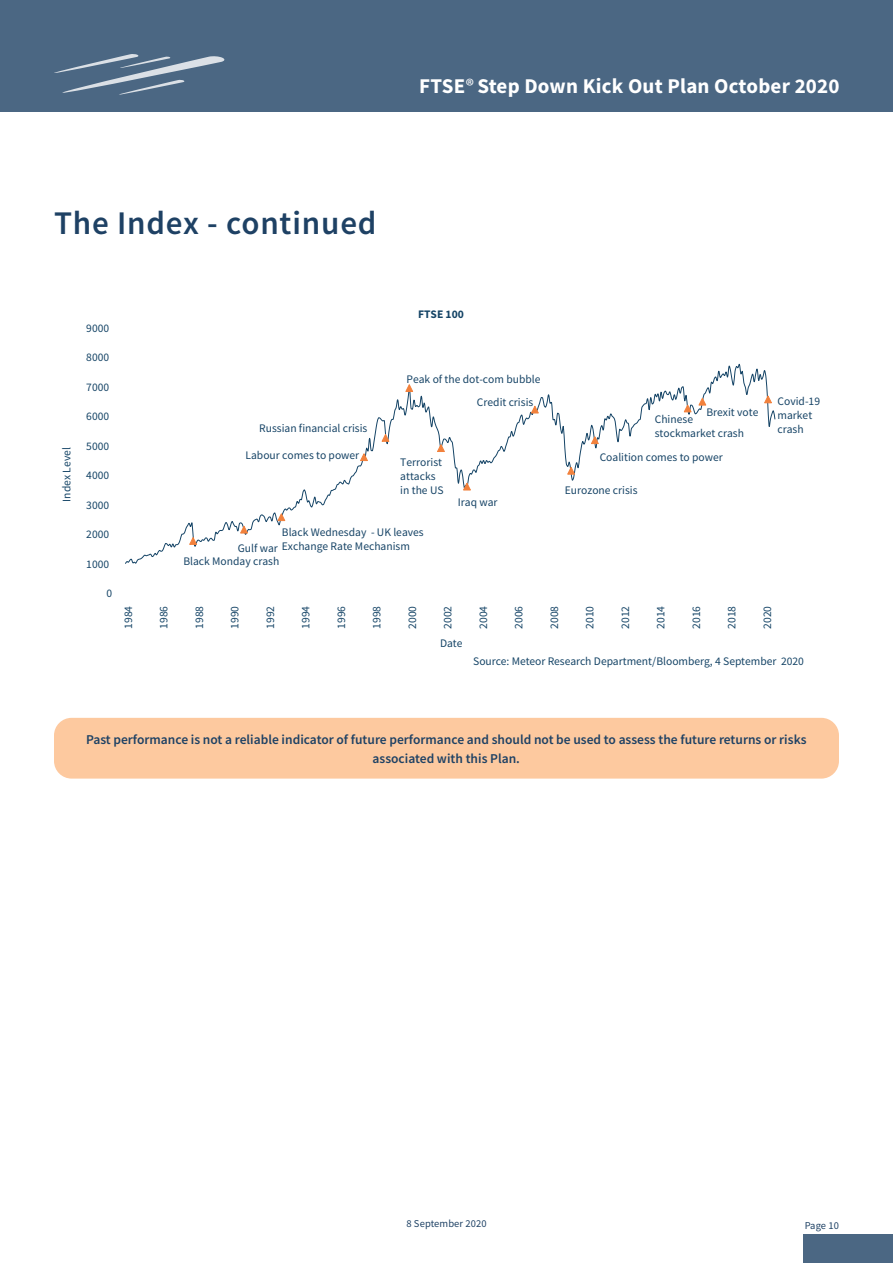
<style>
.page{position:relative;width:893px;height:1263px;background:#fff}
.page>*{position:absolute;margin:0;border:0;box-sizing:border-box;transform-origin:0 0}
.Heading{font:600 33px "Source Sans Pro";letter-spacing:.025em;color:#1e4164}
.t1{font:700 21px "Source Sans Pro";letter-spacing:.01em;color:#fff}
.Body_Text{font:600 13.5px/18.8px "Source Sans Pro";color:#1e4164;text-align:center}
.t2{font:11.55px/13.8px "Source Sans Pro";color:#174466}
.t3{font:11.55px "Source Sans Pro";color:#154466}
.t4{font:700 11.55px "Source Sans Pro";color:#154466}
.t5{font:10.5px "Source Sans Pro";letter-spacing:.01em;color:#1e4164}
.s1{font-family:"Myriad Pro";font-weight:400}
</style>
<div class="page">
<div style="left:1px;top:0;width:892px;height:112px;background:#4b6783"></div>
<hr style="left:0;top:0;width:1px;height:112px;background:#4b6783">
<svg style="left:54px;top:54px;width:171px;height:41px"></svg>
<svg style="left:125px;top:363px;width:651px;height:201px"></svg>
<svg style="left:188px;top:536px;width:10px;height:9px"></svg>
<svg style="left:239px;top:525px;width:10px;height:9px"></svg>
<svg style="left:276px;top:512px;width:10px;height:9px"></svg>
<svg style="left:359px;top:452px;width:10px;height:9px"></svg>
<svg style="left:381px;top:433px;width:9px;height:9px"></svg>
<svg style="left:404px;top:383px;width:10px;height:9px"></svg>
<svg style="left:436px;top:443px;width:10px;height:9px"></svg>
<svg style="left:462px;top:482px;width:10px;height:9px"></svg>
<svg style="left:530px;top:405px;width:10px;height:9px"></svg>
<svg style="left:566px;top:466px;width:10px;height:9px"></svg>
<svg style="left:590px;top:435px;width:10px;height:9px"></svg>
<svg style="left:683px;top:397px;width:24px;height:16px"></svg>
<svg style="left:763px;top:395px;width:10px;height:9px"></svg>
<div style="left:803px;top:1234px;width:90px;height:29px;background:#4b6783"></div>
<div style="left:54px;top:718px;width:785px;height:61px;background:#fdc99f;border-radius:18px"></div>
<h2 class="t1" style="left:419px;top:72px;width:422px">FTSE<span class="s1">®</span> Step Down Kick Out Plan October 2020</h2>
<p class="Heading" style="left:54px;top:201px;width:324px">The Index - continued</p>
<p class="t3" style="left:59px;top:502px;width:56px;rotate:-90deg">Index Level</p>
<p class="t3" style="left:86px;top:321px;width:25px">9000</p>
<p class="t3" style="left:86px;top:350px;width:25px">8000</p>
<p class="t3" style="left:86px;top:379px;width:25px">7000</p>
<p class="t3" style="left:86px;top:409px;width:25px">6000</p>
<p class="t3" style="left:86px;top:438px;width:25px">5000</p>
<p class="t3" style="left:86px;top:468px;width:25px">4000</p>
<p class="t3" style="left:86px;top:497px;width:25px">3000</p>
<p class="t2" style="left:259px;top:421px;width:110px">Russian financial crisis</p>
<p class="t2" style="left:246px;top:448px;width:115px">Labour comes to power</p>
<p class="t4" style="left:418px;top:306px;width:47px">FTSE 100</p>
<p class="t2" style="left:407px;top:373px;width:135px">Peak of the dot-com bubble</p>
<p class="t2" style="left:477px;top:395px;width:58px">Credit crisis</p>
<p class="t2" style="left:400px;top:455px;width:45px">Terrorist attacks in the US</p>
<p class="t2" style="left:458px;top:495px;width:41px">Iraq war</p>
<p class="t2" style="left:706px;top:405px;width:53px">Brexit vote</p>
<p class="t2" style="left:655px;top:412px;width:91px">Chinese stockmarket crash</p>
<p class="t2" style="left:600px;top:450px;width:125px">Coalition comes to power</p>
<p class="t2" style="left:565px;top:483px;width:74px">Eurozone crisis</p>
<p class="t2" style="left:777px;top:394px;width:44px">Covid-19 market crash</p>
<p class="t3" style="left:86px;top:527px;width:25px">2000</p>
<p class="t3" style="left:86px;top:556px;width:25px">1000</p>
<p class="t3" style="left:106px;top:586px;width:7px">0</p>
<p class="t2" style="left:282px;top:525px;width:143px">Black Wednesday - UK leaves<br>Exchange Rate Mechanism</p>
<p class="t2" style="left:238px;top:541px;width:42px">Gulf war</p>
<p class="t2" style="left:183px;top:554px;width:97px">Black Monday crash</p>
<p class="t3" style="left:121px;top:629px;width:25px;rotate:-90deg">1984</p>
<p class="t3" style="left:156px;top:629px;width:25px;rotate:-90deg">1986</p>
<p class="t3" style="left:192px;top:629px;width:25px;rotate:-90deg">1988</p>
<p class="t3" style="left:227px;top:629px;width:25px;rotate:-90deg">1990</p>
<p class="t3" style="left:263px;top:629px;width:25px;rotate:-90deg">1992</p>
<p class="t3" style="left:298px;top:629px;width:25px;rotate:-90deg">1994</p>
<p class="t3" style="left:334px;top:629px;width:25px;rotate:-90deg">1996</p>
<p class="t3" style="left:369px;top:629px;width:25px;rotate:-90deg">1998</p>
<p class="t3" style="left:405px;top:629px;width:25px;rotate:-90deg">2000</p>
<p class="t3" style="left:440px;top:629px;width:25px;rotate:-90deg">2002</p>
<p class="t3" style="left:476px;top:629px;width:25px;rotate:-90deg">2004</p>
<p class="t3" style="left:511px;top:629px;width:25px;rotate:-90deg">2006</p>
<p class="t3" style="left:547px;top:629px;width:25px;rotate:-90deg">2008</p>
<p class="t3" style="left:582px;top:629px;width:25px;rotate:-90deg">2010</p>
<p class="t3" style="left:618px;top:629px;width:25px;rotate:-90deg">2012</p>
<p class="t3" style="left:653px;top:629px;width:25px;rotate:-90deg">2014</p>
<p class="t3" style="left:689px;top:629px;width:25px;rotate:-90deg">2016</p>
<p class="t3" style="left:724px;top:629px;width:25px;rotate:-90deg">2018</p>
<p class="t3" style="left:760px;top:629px;width:25px;rotate:-90deg">2020</p>
<p class="t3" style="left:440px;top:636px;width:24px">Date</p>
<p class="t3" style="left:473px;top:654px;width:332px">Source: Meteor Research Department/Bloomberg, 4 September 2020</p>
<p class="Body_Text" style="left:86px;top:730px;width:722px">Past performance is not a reliable indicator of future performance and should not be used to assess the future returns or risks associated with this Plan.</p>
<p class="t5" style="left:406px;top:1217px;width:82px">8 September 2020</p>
<p class="t5" style="left:805px;top:1218px;width:36px">Page 10</p>
</div>
